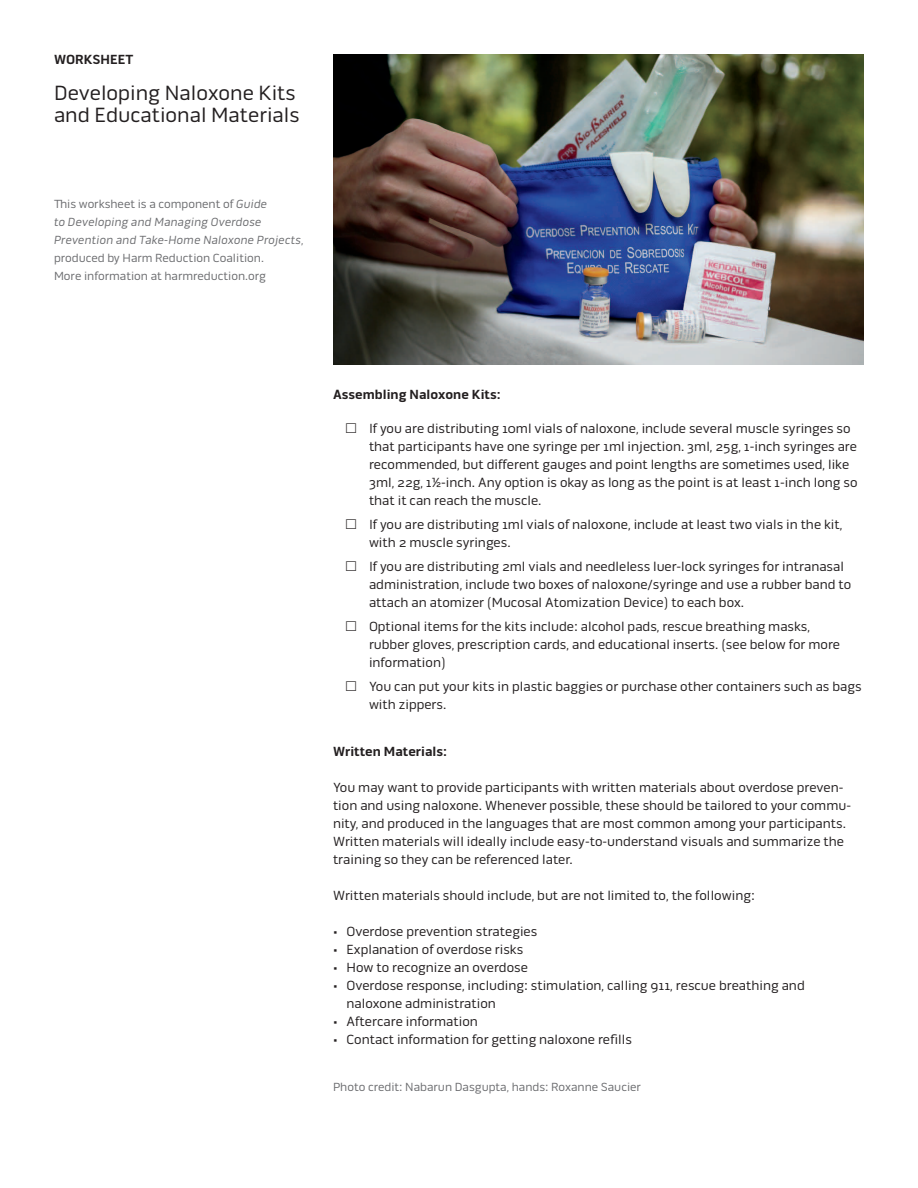
<style>
.page{position:relative;width:918px;height:1188px;background:#fff}
.page>*{position:absolute;margin:0;border:0;box-sizing:border-box;transform-origin:0 0}
.t1{font:21px/22.5px "Pill Gothic 600 mg";color:#231f20}
.t2{font:13.5px/18px "Pill Gothic 600 mg";color:#231f20}
.t3{font:700 13.5px "Pill Gothic 600 mg";color:#231f20}
.t4{font:12px/18px "Pill Gothic 600 mg";color:#6c6d70}
.s1{font-style:italic}
</style>
<div class="page">
<img style="left:333px;top:54px;width:531px;height:310px">
<p class="t3" style="left:54px;top:51px;width:81px">WORKSHEET</p>
<h1 class="t1" style="left:54px;top:82px;width:247px">Developing Naloxone Kits and Educational Materials</h1>
<p class="t4" style="left:54px;top:195px;width:251px">This worksheet is a component of <span class="s1">Guide<br>to Developing and Managing Overdose Prevention and Take-Home Naloxone Projects</span>, produced by Harm Reduction Coalition.<br>More information at harmreduction.org</p>
<p class="t3" style="left:333px;top:386px;width:169px">Assembling Naloxone Kits:</p>
<p class="t2" style="left:369px;top:420px;width:490px">If you are distributing 10ml vials of naloxone, include several muscle syringes so that participants have one syringe per 1ml injection. 3ml, 25g, 1-inch syringes are recommended, but different gauges and point lengths are sometimes used, like 3ml, 22g, 1½-inch. Any option is okay as long as the point is at least 1-inch long so that it can reach the muscle.</p>
<p class="t2" style="left:369px;top:516px;width:475px">If you are distributing 1ml vials of naloxone, include at least two vials in the kit, with 2 muscle syringes.</p>
<p class="t2" style="left:369px;top:558px;width:484px">If you are distributing 2ml vials and needleless luer-lock syringes for intranasal administration, include two boxes of naloxone/syringe and use a rubber band to attach an atomizer (Mucosal Atomization Device) to each box.</p>
<p class="t2" style="left:369px;top:618px;width:473px">Optional items for the kits include: alcohol pads, rescue breathing masks, rubber gloves, prescription cards, and educational inserts. (see below for more information)</p>
<p class="t2" style="left:369px;top:678px;width:494px">You can put your kits in plastic baggies or purchase other containers such as bags with zippers.</p>
<p class="t3" style="left:333px;top:743px;width:115px">Written Materials:</p>
<p class="t2" style="left:333px;top:778px;width:520px">You may want to provide participants with written materials about overdose preven&shy;tion and using naloxone. Whenever possible, these should be tailored to your commu&shy;nity, and produced in the languages that are most common among your participants.<br>Written materials will ideally include easy-to-understand visuals and summarize the training so they can be referenced later.</p>
<p class="t2" style="left:333px;top:886px;width:423px">Written materials should include, but are not limited to, the following:</p>
<p class="t2" style="left:333px;top:922px;width:206px">• Overdose prevention strategies</p>
<p class="t2" style="left:333px;top:940px;width:192px">• Explanation of overdose risks</p>
<p class="t2" style="left:333px;top:958px;width:196px">• How to recognize an overdose</p>
<p class="t2" style="left:346px;top:976px;width:460px;text-indent:-14px">• Overdose response, including: stimulation, calling 911, rescue breathing and naloxone administration</p>
<p class="t2" style="left:333px;top:1012px;width:146px">• Aftercare information</p>
<p class="t2" style="left:333px;top:1030px;width:301px">• Contact information for getting naloxone refills</p>
<p class="t4" style="left:333px;top:1077px;width:310px">Photo credit: Nabarun Dasgupta, hands: Roxanne Saucier</p>
</div>
